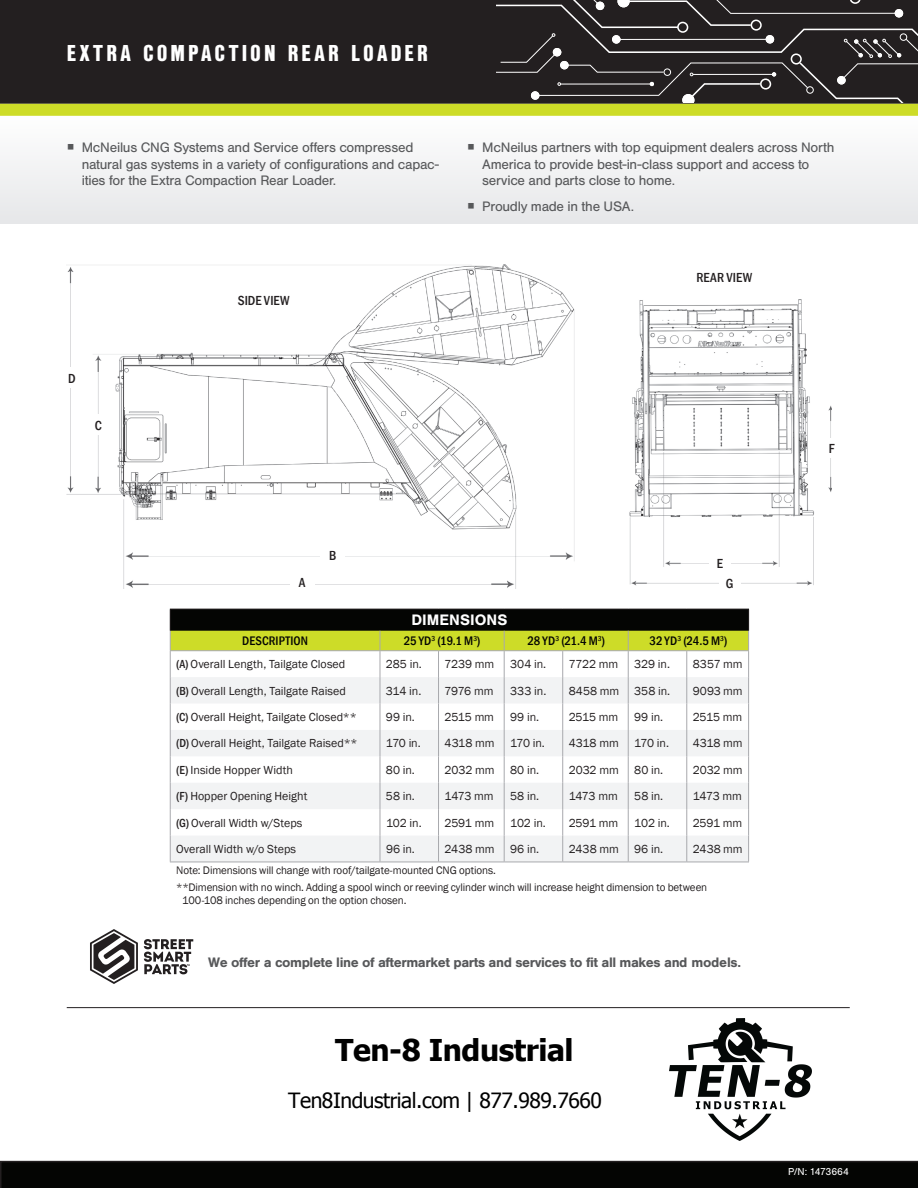
<style>
.page{position:relative;width:918px;height:1188px;background:#fff}
.page>*{position:absolute;margin:0;border:0;box-sizing:border-box;transform-origin:0 0}
.t1{font:700 30px "Tahoma";letter-spacing:-.015em;color:#000}
.McN-ss_MainTitle{font:900 24px "Nimbus San Con D";letter-spacing:.13em;color:#fff}
.t2{font:21px "Tahoma";letter-spacing:-.02em;color:#000}
.McN-ss_table_header-rev{font:700 15.75px "Nimbus San";letter-spacing:.005em;color:#fff}
.t3{font:14.25px/16.5px "Nimbus San";letter-spacing:-.02em;color:#57585a}
.McN-ss_Bullet_List_Head-front{font:700 14.25px "Nimbus San";letter-spacing:-.03em;color:#57585a}
.McN-ss_diagram_letters{font:500 condensed 13.5px "Franklin Gothic";letter-spacing:.005em;color:#231f20}
.McN-ss_table_column_header-semi_rev{font:500 condensed 12.75px "Franklin Gothic";letter-spacing:.005em;color:#040503}
.McN-ss_table_body_2{font:12px "Franklin Gothic";letter-spacing:-.005em;color:#231f20}
.McN-ss_table_footnote{font:11.25px/13.5px "Franklin Gothic";letter-spacing:-.01em;color:#231f20}
.McN-ss_Bullet_List_Head-front-2{font:10.5px "Nimbus San";letter-spacing:-.025em;color:#fff}
.s1{font-weight:500;font-stretch:condensed}
</style>
<div class="page">
<hr style="left:67px;top:1007px;width:783px;height:1px;background:#231f20">
<svg style="left:0;top:1161px;width:918px;height:27px;background:#050604"></svg>
<div style="left:1px;top:1px;width:916px;height:102px;background:#231f20"></div>
<div style="left:0;top:0;width:918px;height:104px;border:2px solid #231f20"></div>
<img style="left:67px;top:264px;width:508px;height:325px">
<img style="left:629px;top:299px;width:203px;height:287px">
<div style="left:0;top:116px;width:918px;height:108px;background:#f2f2f3"></div>
<div style="left:709px;top:554px;width:22px;height:18px;background:#fff"></div>
<div style="left:822px;top:438px;width:19px;height:19px;background:#fff"></div>
<div style="left:719px;top:573px;width:21px;height:21px;background:#fff"></div>
<div style="left:290px;top:572px;width:25px;height:21px;background:#fff"></div>
<div style="left:84px;top:415px;width:29px;height:20px;background:#fff"></div>
<div style="left:320px;top:546px;width:25px;height:18px;background:#fff"></div>
<div style="left:57px;top:368px;width:30px;height:20px;background:#fff"></div>
<div style="left:230px;top:296px;width:68px;height:28px;background:#fff"></div>
<hr style="left:170px;top:862px;width:210px;height:1px;background:#a8a9ad">
<hr style="left:380px;top:862px;width:59px;height:1px;background:#a8a9ad">
<hr style="left:439px;top:862px;width:65px;height:1px;background:#a8a9ad">
<hr style="left:504px;top:862px;width:59px;height:1px;background:#a8a9ad">
<hr style="left:563px;top:862px;width:65px;height:1px;background:#a8a9ad">
<hr style="left:628px;top:862px;width:59px;height:1px;background:#a8a9ad">
<hr style="left:687px;top:862px;width:62px;height:1px;background:#a8a9ad">
<svg style="left:170px;top:609px;width:579px;height:253px"></svg>
<div style="left:0;top:104px;width:918px;height:12px;background:#cddc28"></div>
<svg style="left:90px;top:929px;width:48px;height:55px"></svg>
<svg style="left:144px;top:939px;width:49px;height:36px"></svg>
<svg style="left:496px;top:0;width:422px;height:102px"></svg>
<img style="left:670px;top:1019px;width:141px;height:122px">
<p class="McN-ss_MainTitle" style="left:67px;top:39px;width:363px">EXTRA COMPACTION REAR LOADER</p>
<p class="t3" style="left:82px;top:140px;width:359px">McNeilus CNG Systems and Service offers compressed natural gas systems in a variety of configurations and capac&shy;ities for the Extra Compaction Rear Loader.</p>
<p class="t3" style="left:482px;top:140px;width:354px">McNeilus partners with top equipment dealers across North<br>America to provide best-in-class support and access to service and parts close to home.</p>
<p class="t3" style="left:482px;top:198px;width:154px">Proudly made in the USA.</p>
<p class="McN-ss_diagram_letters" style="left:68px;top:369px;width:9px">D</p>
<p class="McN-ss_diagram_letters" style="left:95px;top:416px;width:9px">C</p>
<p class="McN-ss_diagram_letters" style="left:238px;top:292px;width:53px">SIDE VIEW</p>
<p class="McN-ss_diagram_letters" style="left:696px;top:269px;width:57px">REAR VIEW</p>
<p class="McN-ss_diagram_letters" style="left:299px;top:574px;width:8px">A</p>
<p class="McN-ss_diagram_letters" style="left:329px;top:546px;width:9px">B</p>
<p class="McN-ss_table_header-rev" style="left:411px;top:611px;width:97px">DIMENSIONS</p>
<p class="McN-ss_diagram_letters" style="left:717px;top:554px;width:8px">E</p>
<p class="McN-ss_diagram_letters" style="left:726px;top:575px;width:9px">G</p>
<p class="McN-ss_table_column_header-semi_rev" style="left:242px;top:633px;width:67px">DESCRIPTION</p>
<p class="McN-ss_table_column_header-semi_rev" style="left:404px;top:633px;width:78px">25 YD<sup>3</sup> (19.1 M<sup>3</sup>)</p>
<p class="McN-ss_table_column_header-semi_rev" style="left:527px;top:633px;width:79px">28 YD<sup>3</sup> (21.4 M<sup>3</sup>)</p>
<p class="McN-ss_table_column_header-semi_rev" style="left:650px;top:633px;width:79px">32 YD<sup>3</sup> (24.5 M<sup>3</sup>)</p>
<p class="McN-ss_table_body_2" style="left:176px;top:657px;width:171px"><span class="s1">(A)</span> Overall Length, Tailgate Closed</p>
<p class="McN-ss_table_body_2" style="left:386px;top:657px;width:37px">285 in.</p>
<p class="McN-ss_table_body_2" style="left:445px;top:657px;width:51px">7239 mm</p>
<p class="McN-ss_table_body_2" style="left:510px;top:657px;width:38px">304 in.</p>
<p class="McN-ss_table_body_2" style="left:569px;top:657px;width:51px">7722 mm</p>
<p class="McN-ss_table_body_2" style="left:634px;top:657px;width:37px">329 in.</p>
<p class="McN-ss_table_body_2" style="left:693px;top:657px;width:51px">8357 mm</p>
<p class="McN-ss_table_body_2" style="left:176px;top:683px;width:171px"><span class="s1">(B)</span> Overall Length, Tailgate Raised</p>
<p class="McN-ss_table_body_2" style="left:386px;top:683px;width:37px">314 in.</p>
<p class="McN-ss_table_body_2" style="left:445px;top:683px;width:50px">7976 mm</p>
<p class="McN-ss_table_body_2" style="left:510px;top:683px;width:38px">333 in.</p>
<p class="McN-ss_table_body_2" style="left:569px;top:683px;width:52px">8458 mm</p>
<p class="McN-ss_table_body_2" style="left:634px;top:683px;width:38px">358 in.</p>
<p class="McN-ss_table_body_2" style="left:693px;top:683px;width:51px">9093 mm</p>
<p class="McN-ss_table_body_2" style="left:176px;top:709px;width:182px"><span class="s1">(C)</span> Overall Height, Tailgate Closed**</p>
<p class="McN-ss_table_body_2" style="left:386px;top:709px;width:30px">99 in.</p>
<p class="McN-ss_table_body_2" style="left:445px;top:709px;width:51px">2515 mm</p>
<p class="McN-ss_table_body_2" style="left:510px;top:709px;width:30px">99 in.</p>
<p class="McN-ss_table_body_2" style="left:569px;top:709px;width:51px">2515 mm</p>
<p class="McN-ss_table_body_2" style="left:634px;top:709px;width:30px">99 in.</p>
<p class="McN-ss_table_body_2" style="left:693px;top:709px;width:51px">2515 mm</p>
<p class="McN-ss_table_body_2" style="left:176px;top:736px;width:183px"><span class="s1">(D)</span> Overall Height, Tailgate Raised**</p>
<p class="McN-ss_table_body_2" style="left:386px;top:736px;width:36px">170 in.</p>
<p class="McN-ss_table_body_2" style="left:445px;top:736px;width:52px">4318 mm</p>
<p class="McN-ss_table_body_2" style="left:510px;top:736px;width:36px">170 in.</p>
<p class="McN-ss_table_body_2" style="left:569px;top:736px;width:52px">4318 mm</p>
<p class="McN-ss_table_body_2" style="left:634px;top:736px;width:36px">170 in.</p>
<p class="McN-ss_table_body_2" style="left:693px;top:736px;width:51px">4318 mm</p>
<p class="McN-ss_table_body_2" style="left:176px;top:762px;width:118px"><span class="s1">(E)</span> Inside Hopper Width</p>
<p class="McN-ss_table_body_2" style="left:386px;top:762px;width:31px">80 in.</p>
<p class="McN-ss_table_body_2" style="left:445px;top:762px;width:52px">2032 mm</p>
<p class="McN-ss_table_body_2" style="left:510px;top:762px;width:31px">80 in.</p>
<p class="McN-ss_table_body_2" style="left:569px;top:762px;width:52px">2032 mm</p>
<p class="McN-ss_table_body_2" style="left:634px;top:762px;width:31px">80 in.</p>
<p class="McN-ss_table_body_2" style="left:693px;top:762px;width:51px">2032 mm</p>
<p class="McN-ss_table_body_2" style="left:176px;top:789px;width:133px"><span class="s1">(F)</span> Hopper Opening Height</p>
<p class="McN-ss_table_body_2" style="left:386px;top:789px;width:30px">58 in.</p>
<p class="McN-ss_table_body_2" style="left:445px;top:789px;width:51px">1473 mm</p>
<p class="McN-ss_table_body_2" style="left:510px;top:789px;width:30px">58 in.</p>
<p class="McN-ss_table_body_2" style="left:569px;top:789px;width:51px">1473 mm</p>
<p class="McN-ss_table_body_2" style="left:634px;top:789px;width:30px">58 in.</p>
<p class="McN-ss_table_body_2" style="left:693px;top:789px;width:51px">1473 mm</p>
<p class="McN-ss_table_body_2" style="left:176px;top:815px;width:128px"><span class="s1">(G)</span> Overall Width w/Steps</p>
<p class="McN-ss_table_body_2" style="left:386px;top:815px;width:37px">102 in.</p>
<p class="McN-ss_table_body_2" style="left:445px;top:815px;width:51px">2591 mm</p>
<p class="McN-ss_table_body_2" style="left:510px;top:815px;width:37px">102 in.</p>
<p class="McN-ss_table_body_2" style="left:569px;top:815px;width:51px">2591 mm</p>
<p class="McN-ss_table_body_2" style="left:634px;top:815px;width:37px">102 in.</p>
<p class="McN-ss_table_body_2" style="left:693px;top:815px;width:51px">2591 mm</p>
<p class="McN-ss_table_body_2" style="left:176px;top:841px;width:121px">Overall Width w/o Steps</p>
<p class="McN-ss_table_body_2" style="left:386px;top:841px;width:30px">96 in.</p>
<p class="McN-ss_table_body_2" style="left:445px;top:841px;width:52px">2438 mm</p>
<p class="McN-ss_table_body_2" style="left:510px;top:841px;width:30px">96 in.</p>
<p class="McN-ss_table_body_2" style="left:569px;top:841px;width:52px">2438 mm</p>
<p class="McN-ss_table_body_2" style="left:634px;top:841px;width:30px">96 in.</p>
<p class="McN-ss_table_body_2" style="left:693px;top:841px;width:51px">2438 mm</p>
<p class="McN-ss_table_footnote" style="left:176px;top:864px;width:321px">Note: Dimensions will change with roof/tailgate-mounted CNG options.</p>
<p class="McN-ss_table_footnote" style="left:182px;top:881px;width:527px;text-indent:-6px">**Dimension with no winch. Adding a spool winch or reeving cylinder winch will increase height dimension to between<br>100-108 inches depending on the option chosen.</p>
<p class="McN-ss_Bullet_List_Head-front" style="left:208px;top:954px;width:535px">We offer a complete line of aftermarket parts and services to fit all makes and models.</p>
<h1 class="t1" style="left:335px;top:1029px;width:240px">Ten-8 Industrial</h1>
<h3 class="t2" style="left:288px;top:1086px;width:315px">Ten8Industrial.com | 877.989.7660</h3>
<p class="McN-ss_diagram_letters" style="left:829px;top:439px;width:7px">F</p>
<p class="McN-ss_Bullet_List_Head-front-2" style="left:788px;top:1166px;width:62px">P/N: 1473664</p>
</div>
